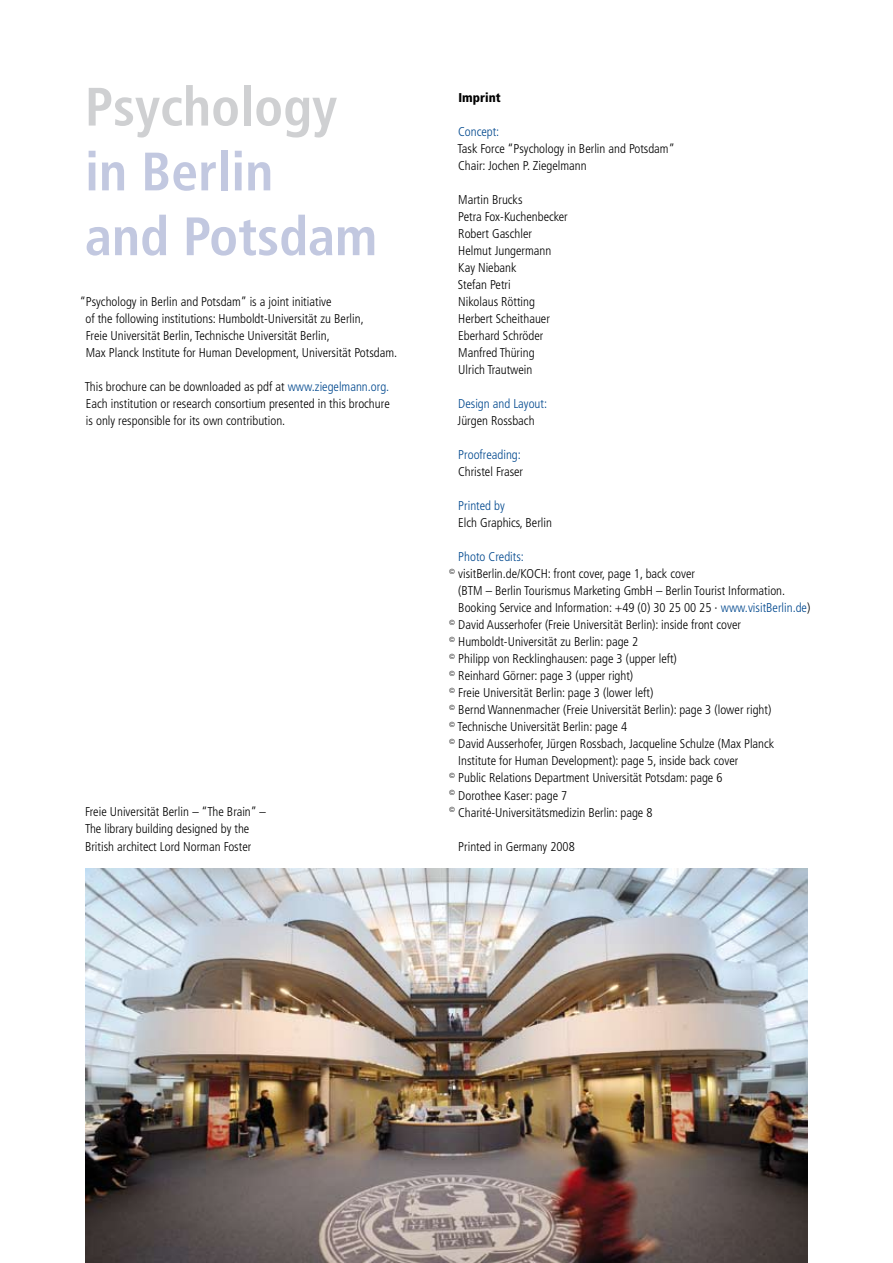
<style>
.page{position:relative;width:893px;height:1263px;background:#fff}
.page>*{position:absolute;margin:0;border:0;box-sizing:border-box;transform-origin:0 0}
.t1{font:700 condensed 54px/64.8px "Frutiger";color:#c2c8e0}
.t2{font:700 condensed 54px "Frutiger";color:#cfd0d2}
.t3{font:300 condensed 12.75px/17px "Frutiger";color:#000}
.t4{font:300 condensed 12.75px "Frutiger";color:#00488e}
.t5{font:900 condensed 12.75px "Frutiger";color:#000}
.t6{font:300 condensed 7.35px "Frutiger";color:#000}
.s1{color:#00488e}
</style>
<div class="page">
<img style="left:85px;top:868px;width:723px;height:395px">
<h1 class="t2" style="left:85px;top:75px;width:254px">Psychology</h1>
<h1 class="t1" style="left:85px;top:139px;width:294px">in Berlin<br>and Potsdam</h1>
<p class="t3" style="left:85px;top:293px;width:313px;text-indent:-6px">“Psychology in Berlin and Potsdam” is a joint initiative<br>of the following institutions: Humboldt-Universität zu Berlin,<br>Freie Universität Berlin, Technische Universität Berlin,<br>Max Planck Institute for Human Development, Universität Potsdam.</p>
<p class="t3" style="left:85px;top:379px;width:306px;text-align:justify">This brochure can be downloaded as pdf at <span class="s1">www.ziegelmann.org.<br></span>Each institution or research consortium presented in this brochure is only responsible for its own contribution.</p>
<p class="t3" style="left:85px;top:804px;width:182px">Freie Universität Berlin – “The Brain” –<br>The library building designed by the<br>British architect Lord Norman Foster</p>
<p class="t5" style="left:458px;top:90px;width:44px">Imprint</p>
<p class="t4" style="left:458px;top:124px;width:43px">Concept:</p>
<p class="t3" style="left:457px;top:140px;width:219px">Task Force “Psychology in Berlin and Potsdam”<br>Chair: Jochen P. Ziegelmann</p>
<p class="t3" style="left:458px;top:191px;width:111px">Martin Brucks<br>Petra Fox-Kuchenbecker<br>Robert Gaschler<br>Helmut Jungermann<br>Kay Niebank<br>Stefan Petri<br>Nikolaus Rötting<br>Herbert Scheithauer<br>Eberhard Schröder<br>Manfred Thüring<br>Ulrich Trautwein</p>
<p class="t4" style="left:458px;top:397px;width:90px">Design and Layout:</p>
<p class="t3" style="left:458px;top:413px;width:78px">Jürgen Rossbach</p>
<p class="t4" style="left:458px;top:448px;width:64px">Proofreading:</p>
<p class="t3" style="left:458px;top:464px;width:67px">Christel Fraser</p>
<p class="t4" style="left:458px;top:499px;width:48px">Printed by</p>
<p class="t3" style="left:458px;top:515px;width:95px">Elch Graphics, Berlin</p>
<p class="t4" style="left:458px;top:550px;width:67px">Photo Credits:</p>
<p class="t3" style="left:457px;top:566px;width:354px">visitBerlin.de/KOCH: front cover, page 1, back cover<br>(BTM – Berlin Tourismus Marketing GmbH – Berlin Tourist Information.<br>Booking Service and Information: +49 (0) 30 25 00 25 · <span class="s1">www.visitBerlin.de</span>)<br>David Ausserhofer (Freie Universität Berlin): inside front cover Humboldt-Universität zu Berlin: page 2<br>Philipp von Recklinghausen: page 3 (upper left)<br>Reinhard Görner: page 3 (upper right)<br>Freie Universität Berlin: page 3 (lower left)<br>Bernd Wannenmacher (Freie Universität Berlin): page 3 (lower right)<br>Technische Universität Berlin: page 4<br>David Ausserhofer, Jürgen Rossbach, Jacqueline Schulze (Max Planck Institute for Human Development): page 5, inside back cover<br>Public Relations Department Universität Potsdam: page 6<br>Dorothee Kaser: page 7<br>Charité-Universitätsmedizin Berlin: page 8</p>
<p class="t3" style="left:458px;top:838px;width:118px">Printed in Germany 2008</p>
<p class="t6" style="left:449px;top:567px;width:7px">©</p>
<p class="t6" style="left:449px;top:618px;width:7px">©</p>
<p class="t6" style="left:449px;top:635px;width:7px">©</p>
<p class="t6" style="left:449px;top:652px;width:7px">©</p>
<p class="t6" style="left:449px;top:669px;width:7px">©</p>
<p class="t6" style="left:449px;top:686px;width:7px">©</p>
<p class="t6" style="left:449px;top:703px;width:7px">©</p>
<p class="t6" style="left:449px;top:720px;width:7px">©</p>
<p class="t6" style="left:449px;top:737px;width:7px">©</p>
<p class="t6" style="left:449px;top:771px;width:7px">©</p>
<p class="t6" style="left:449px;top:788px;width:7px">©</p>
<p class="t6" style="left:449px;top:805px;width:7px">©</p>
</div>
